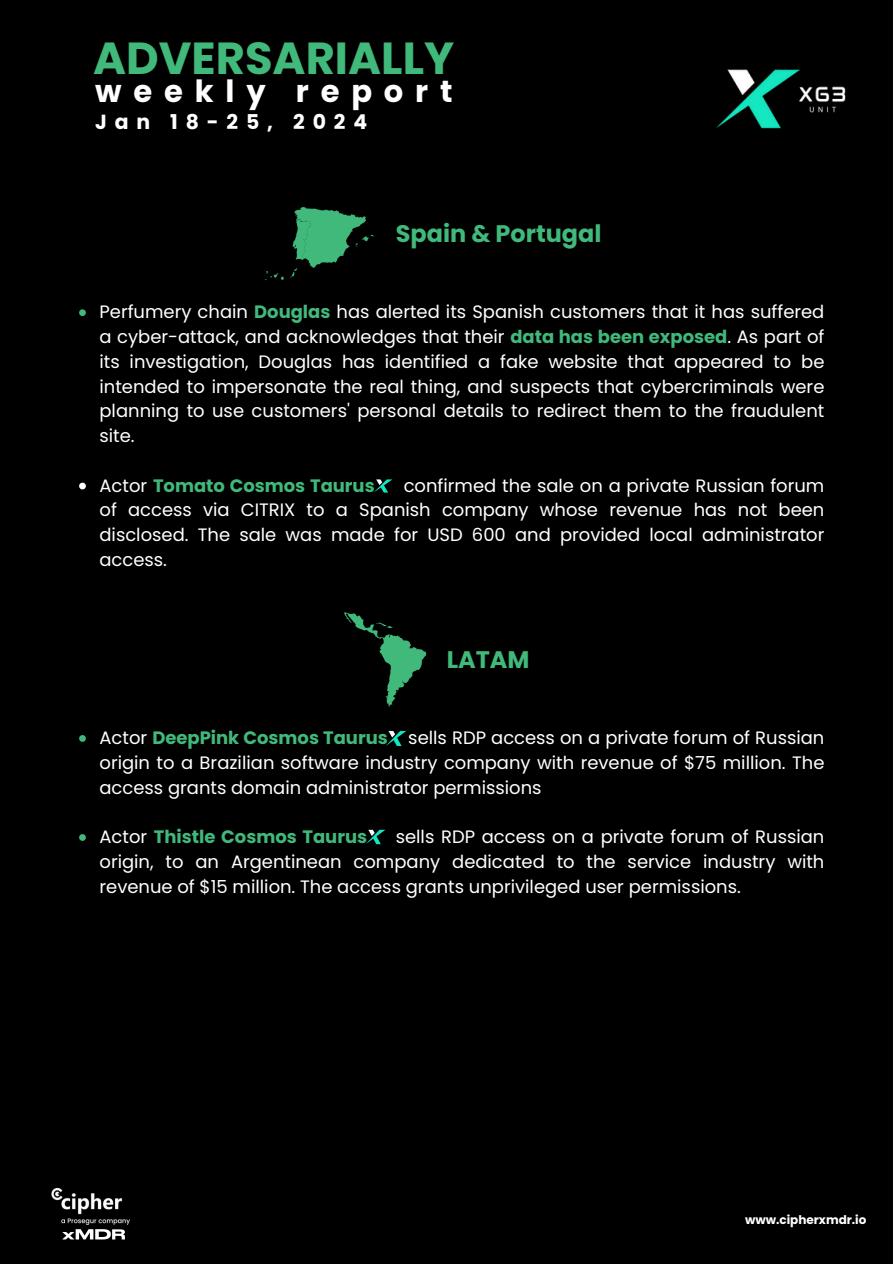
<style>
.page{position:relative;width:893px;height:1264px;background:#fff}
.page>*{position:absolute;margin:0;border:0;box-sizing:border-box;transform-origin:0 0}
.t1{font:700 44.85px "Poppins";color:#40b97b}
.t2{font:700 30.6px "Poppins";letter-spacing:.385em;color:#fff}
.t3{font:700 24px "Poppins";color:#40b97b}
.t4{font:700 20.4px "Poppins";letter-spacing:.385em;color:#fff}
.t5{font:18px/24.8px "Poppins";color:#fff;text-align:justify}
.t6{font:700 18px "Poppins";color:#40b97b}
.t7{font:700 12px "Poppins";color:#fff}
.s1{font-weight:700;color:#40b97b}
.s2{font-weight:400;color:#fff}
</style>
<div class="page">
<div style="left:0;top:0;width:892px;height:1263px;background:#000"></div>
<img style="left:51px;top:1188px;width:79px;height:37px">
<svg style="left:62px;top:1229px;width:63px;height:10px"></svg>
<img style="left:716px;top:69px;width:130px;height:60px">
<svg style="left:265px;top:207px;width:108px;height:73px"></svg>
<svg style="left:344px;top:612px;width:82px;height:94px"></svg>
<svg style="left:79px;top:309px;width:7px;height:7px"></svg>
<svg style="left:79px;top:482px;width:7px;height:7px"></svg>
<svg style="left:79px;top:735px;width:7px;height:6px"></svg>
<svg style="left:79px;top:834px;width:7px;height:6px"></svg>
<img style="left:366px;top:829px;width:19px;height:16px">
<img style="left:386px;top:730px;width:20px;height:16px">
<img style="left:374px;top:479px;width:19px;height:14px">
<h3 class="t1" style="left:93px;top:27px;width:362px">ADVERSARIALLY</h3>
<p class="t2" style="left:95px;top:70px;width:359px">weekly report</p>
<p class="t4" style="left:95px;top:107px;width:273px">Jan 18-25, 2024</p>
<p class="t3" style="left:396px;top:216px;width:207px">Spain &amp; Portugal</p>
<h5 class="t5" style="left:99px;top:300px;width:726px">Perfumery chain <span class="s1">Douglas</span> has alerted its Spanish customers that it has suffered a cyber-attack, and acknowledges that their <span class="s1">data has been exposed</span>. As part of its investigation, Douglas has identified a fake website that appeared to be intended to impersonate the real thing, and suspects that cybercriminals were planning to use customers' personal details to redirect them to the fraudulent site.</h5>
<p class="t6" style="left:99px;top:473px;width:277px"><span class="s2">Actor</span> Tomato Cosmos Taurus</p>
<p class="t5" style="left:99px;top:473px;width:726px;text-indent:304px">confirmed the sale on a private Russian forum of access via CITRIX to a Spanish company whose revenue has not been disclosed. The sale was made for USD 600 and provided local administrator access.</p>
<h5 class="t3" style="left:446px;top:643px;width:84px">LATAM</h5>
<p class="t5" style="left:99px;top:725px;width:726px">Actor <span class="s1">DeepPink Cosmos Taurus</span> sells RDP access on a private forum of Russian origin to a Brazilian software industry company with revenue of $75 million. The access grants domain administrator permissions</p>
<h2 class="t6" style="left:99px;top:824px;width:269px"><span class="s2">Actor</span> Thistle Cosmos Taurus</h2>
<h2 class="t5" style="left:99px;top:824px;width:726px;text-indent:296px">sells RDP access on a private forum of Russian origin, to an Argentinean company dedicated to the service industry with revenue of $15 million. The access grants unprivileged user permissions.</h2>
<p class="t7" style="left:745px;top:1210px;width:123px">www.cipherxmdr.io</p>
</div>
